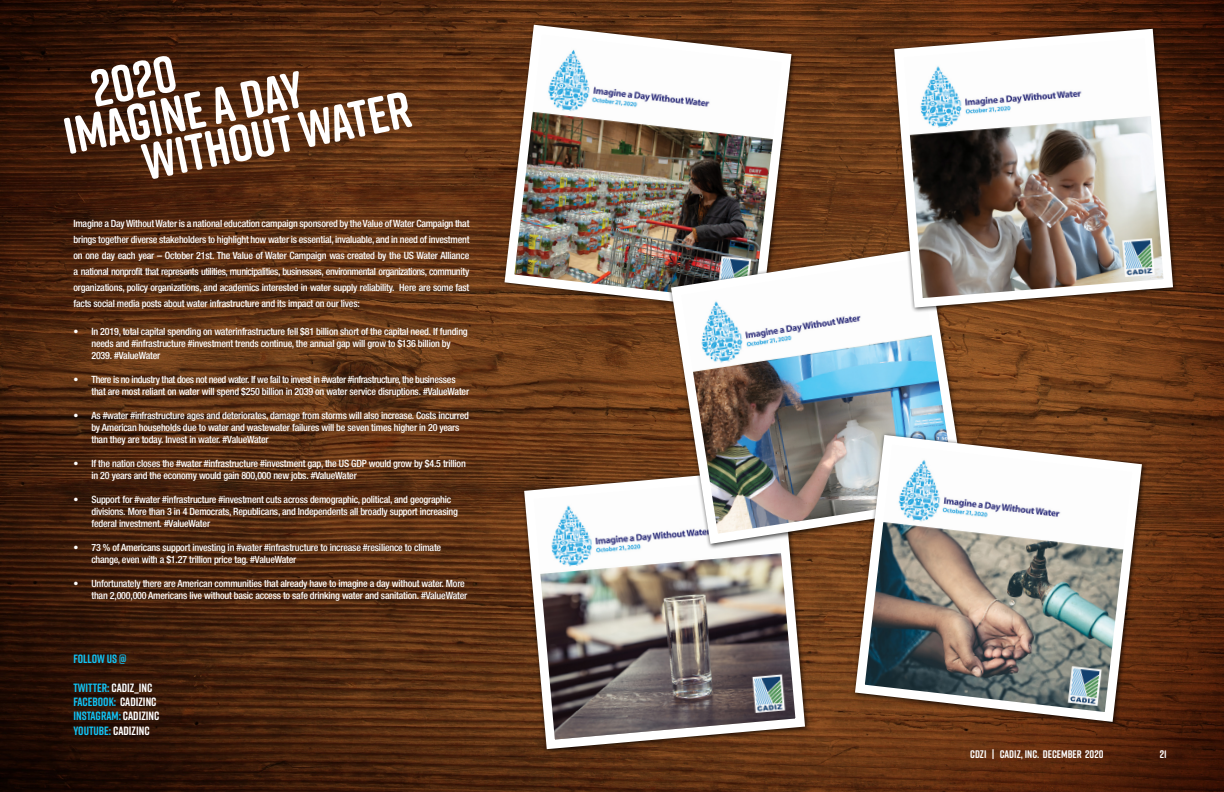
<style>
.page{position:relative;width:1224px;height:792px;background:#fff}
.page>*{position:absolute;margin:0;border:0;box-sizing:border-box;transform-origin:0 0}
.t1{font:700 51.7px "Rift Soft";color:#fff}
.t2{font:700 12px/14.4px "Rift";color:#12c3f4}
.t3{font:700 11px "Rift Soft";color:#fff}
.t4{font:500 condensed 10px/12px "Helvetica Neue";letter-spacing:-.02em;color:#fff}
.s1{color:#fff}
</style>
<div class="page">
<img style="left:0;top:0;width:1224px;height:792px">
<img style="left:519px;top:463px;width:291px;height:291px">
<img style="left:500px;top:20px;width:296px;height:297px">
<img style="left:666px;top:243px;width:306px;height:306px">
<img style="left:850px;top:430px;width:297px;height:297px">
<img style="left:889px;top:24px;width:289px;height:288px">
<h1 class="t1" style="left:84px;top:54px;width:87px;rotate:-12deg">2020</h1>
<h1 class="t1" style="left:57px;top:101px;width:245px;rotate:-12deg">IMAGINE A DAY</h1>
<h1 class="t1" style="left:136px;top:128px;width:274px;rotate:-12deg">WITHOUT WATER</h1>
<p class="t4" style="left:73px;top:215px;width:398px;line-height:16px;text-align:justify">Imagine a Day Without Water is a national education campaign sponsored by the Value of Water Campaign that brings together diverse stakeholders to highlight how water is essential, invaluable, and in need of investment on one day each year – October 21st. The Value of Water Campaign was created by the US Water Alliance a national nonprofit that represents utilities, municipalities, businesses, environmental organizations, community organizations, policy organizations, and academics interested in water supply reliability. Here are some fast facts social media posts about water infrastructure and its impact on our lives:</p>
<p class="t4" style="left:91px;top:325px;width:378px;text-indent:-18px">• In 2019, total capital spending on waterinfrastructure fell $81 billion short of the capital need. If funding needs and #infrastructure #investment trends continue, the annual gap will grow to $136 billion by<br>2039. #ValueWater</p>
<p class="t4" style="left:91px;top:373px;width:379px;text-indent:-18px">• There is no industry that does not need water. If we fail to invest in #water #infrastructure, the businesses that are most reliant on water will spend $250 billion in 2039 on water service disruptions. #ValueWater</p>
<p class="t4" style="left:91px;top:409px;width:379px;text-indent:-18px">• As #water #infrastructure ages and deteriorates, damage from storms will also increase. Costs incurred by American households due to water and wastewater failures will be seven times higher in 20 years than they are today. Invest in water. #ValueWater</p>
<p class="t4" style="left:91px;top:457px;width:376px;text-indent:-18px">• If the nation closes the #water #infrastructure #investment gap, the US GDP would grow by $4.5 trillion in 20 years and the economy would gain 800,000 new jobs. #ValueWater</p>
<p class="t4" style="left:91px;top:493px;width:368px;text-indent:-18px">• Support for #water #infrastructure #investment cuts across demographic, political, and geographic divisions. More than 3 in 4 Democrats, Republicans, and Independents all broadly support increasing federal investment. #ValueWater</p>
<p class="t4" style="left:91px;top:541px;width:351px;text-indent:-18px">• 73 % of Americans support investing in #water #infrastructure to increase #resilience to climate change, even with a $1.27 trillion price tag. #ValueWater</p>
<p class="t4" style="left:73px;top:577px;width:395px;text-align:right">• Unfortunately there are American communities that already have to imagine a day without water. More than 2,000,000 Americans live without basic access to safe drinking water and sanitation. #ValueWater</p>
<p class="t2" style="left:73px;top:651px;width:55px">FOLLOW US @</p>
<p class="t2" style="left:73px;top:680px;width:88px">TWITTER: <span class="s1">CADIZ_INC<br></span>FACEBOOK: <span class="s1">CADIZINC<br></span>INSTAGRAM: <span class="s1">CADIZINC<br></span>YOUTUBE: <span class="s1">CADIZINC</span></p>
<p class="t3" style="left:970px;top:746px;width:135px">CDZI | CADIZ, INC. DECEMBER 2020</p>
<p class="t3" style="left:1160px;top:746px;width:8px">21</p>
</div>
